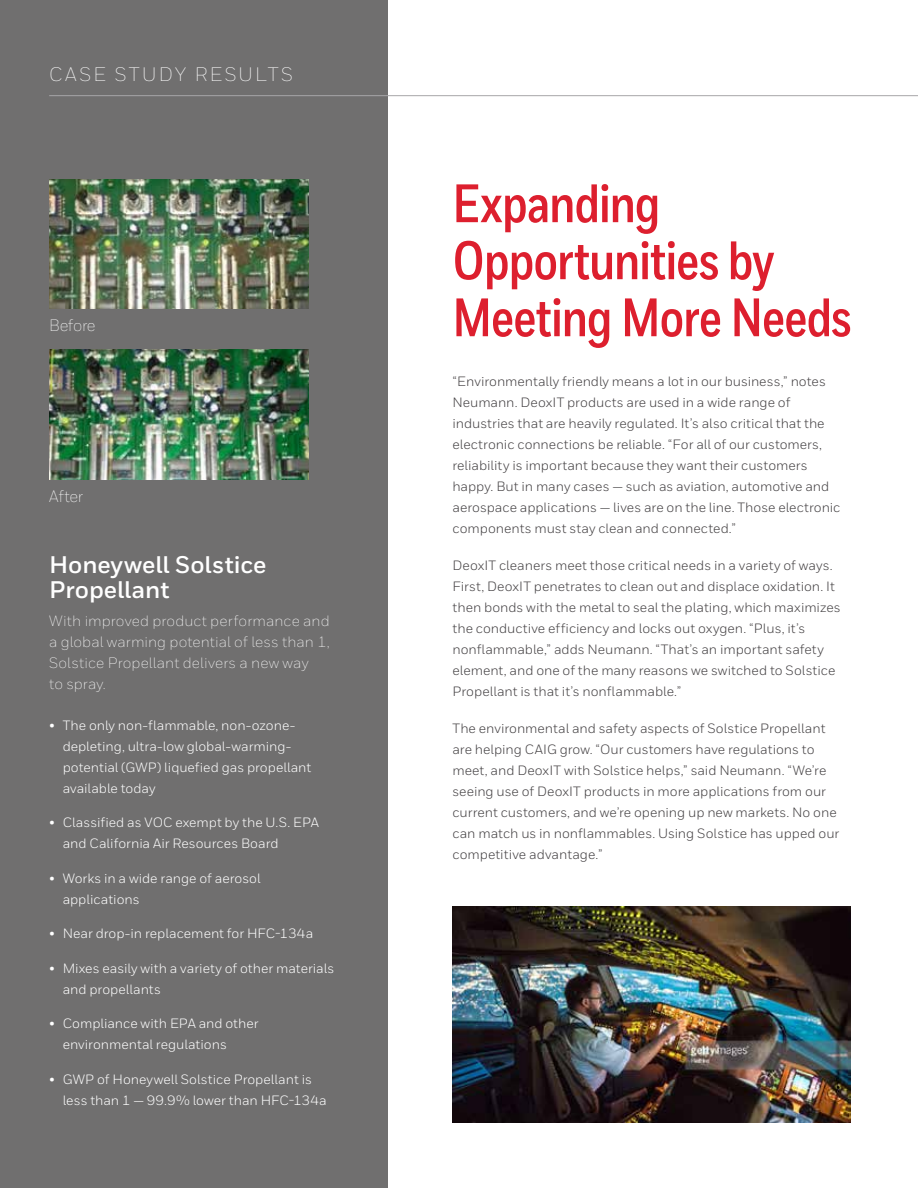
<style>
.page{position:relative;width:918px;height:1188px;background:#fff}
.page>*{position:absolute;margin:0;border:0;box-sizing:border-box;transform-origin:0 0}
.t1{font:700 54px/57px "Honeywell Cond";letter-spacing:-.02em;color:#dd1f2e}
.t2{font:700 24px/25.5px "Honeywell Sans";letter-spacing:-.005em;color:#fff}
.t3{font:300 19.5px "Honeywell Sans";letter-spacing:.115em;color:#fff}
.t4{font:300 16.5px "Honeywell Sans";letter-spacing:-.02em;color:#fff}
.t5{font:300 15px/21px "Honeywell Sans";letter-spacing:.005em;color:#fff}
.t6{font:13.5px/21px "Honeywell Sans";color:#423f41}
.t7{font:13.5px/21px "Honeywell Sans";color:#fff}
</style>
<div class="page">
<div style="left:0;top:0;width:387px;height:1188px;background:#706f6f"></div>
<hr style="left:49px;top:95px;width:869px;height:1px;background:#a7a6a8">
<img style="left:452px;top:907px;width:399px;height:216px">
<img style="left:50px;top:179px;width:259px;height:130px">
<img style="left:50px;top:350px;width:259px;height:130px">
<h3 class="t3" style="left:49px;top:62px;width:245px">CASE STUDY RESULTS</h3>
<p class="t4" style="left:49px;top:316px;width:48px">Before</p>
<p class="t4" style="left:49px;top:487px;width:36px">After</p>
<h2 class="t2" style="left:49px;top:552px;width:219px">Honeywell Solstice<br>Propellant</h2>
<p class="t5" style="left:49px;top:610px;width:282px">With improved product performance and a global warming potential of less than 1,<br>Solstice Propellant delivers a new way<br>to spray.</p>
<p class="t7" style="left:63px;top:714px;width:250px;text-indent:-14px">• The only non-flammable, non-ozone&shy;depleting, ultra-low global-warming&shy;potential (GWP) liquefied gas propellant available today</p>
<p class="t7" style="left:63px;top:812px;width:258px;text-indent:-14px">• Classified as VOC exempt by the U.S. EPA and California Air Resources Board</p>
<p class="t7" style="left:63px;top:867px;width:199px;text-indent:-14px">• Works in a wide range of aerosol applications</p>
<p class="t7" style="left:49px;top:923px;width:266px">• Near drop-in replacement for HFC-134a</p>
<p class="t7" style="left:63px;top:957px;width:273px;text-indent:-14px">• Mixes easily with a variety of other materials and propellants</p>
<p class="t7" style="left:63px;top:1013px;width:197px;text-indent:-14px">• Compliance with EPA and other environmental regulations</p>
<p class="t7" style="left:63px;top:1068px;width:266px;text-indent:-14px">• GWP of Honeywell Solstice Propellant is less than 1 — 99.9% lower than HFC-134a</p>
<h1 class="t1" style="left:452px;top:176px;width:400px">Expanding<br>Opportunities by<br>Meeting More Needs</h1>
<p class="t6" style="left:452px;top:370px;width:390px">“Environmentally friendly means a lot in our business,” notes Neumann. DeoxIT products are used in a wide range of industries that are heavily regulated. It’s also critical that the electronic connections be reliable. “For all of our customers, reliability is important because they want their customers happy. But in many cases — such as aviation, automotive and aerospace applications — lives are on the line. Those electronic components must stay clean and connected.”</p>
<p class="t6" style="left:452px;top:555px;width:390px">DeoxIT cleaners meet those critical needs in a variety of ways.<br>First, DeoxIT penetrates to clean out and displace oxidation. It then bonds with the metal to seal the plating, which maximizes the conductive efficiency and locks out oxygen. “Plus, it’s nonflammable,” adds Neumann. “That’s an important safety element, and one of the many reasons we switched to Solstice Propellant is that it’s nonflammable.”</p>
<p class="t6" style="left:452px;top:718px;width:388px">The environmental and safety aspects of Solstice Propellant are helping CAIG grow. “Our customers have regulations to meet, and DeoxIT with Solstice helps,” said Neumann. “We’re seeing use of DeoxIT products in more applications from our current customers, and we’re opening up new markets. No one can match us in nonflammables. Using Solstice has upped our competitive advantage.”</p>
</div>
